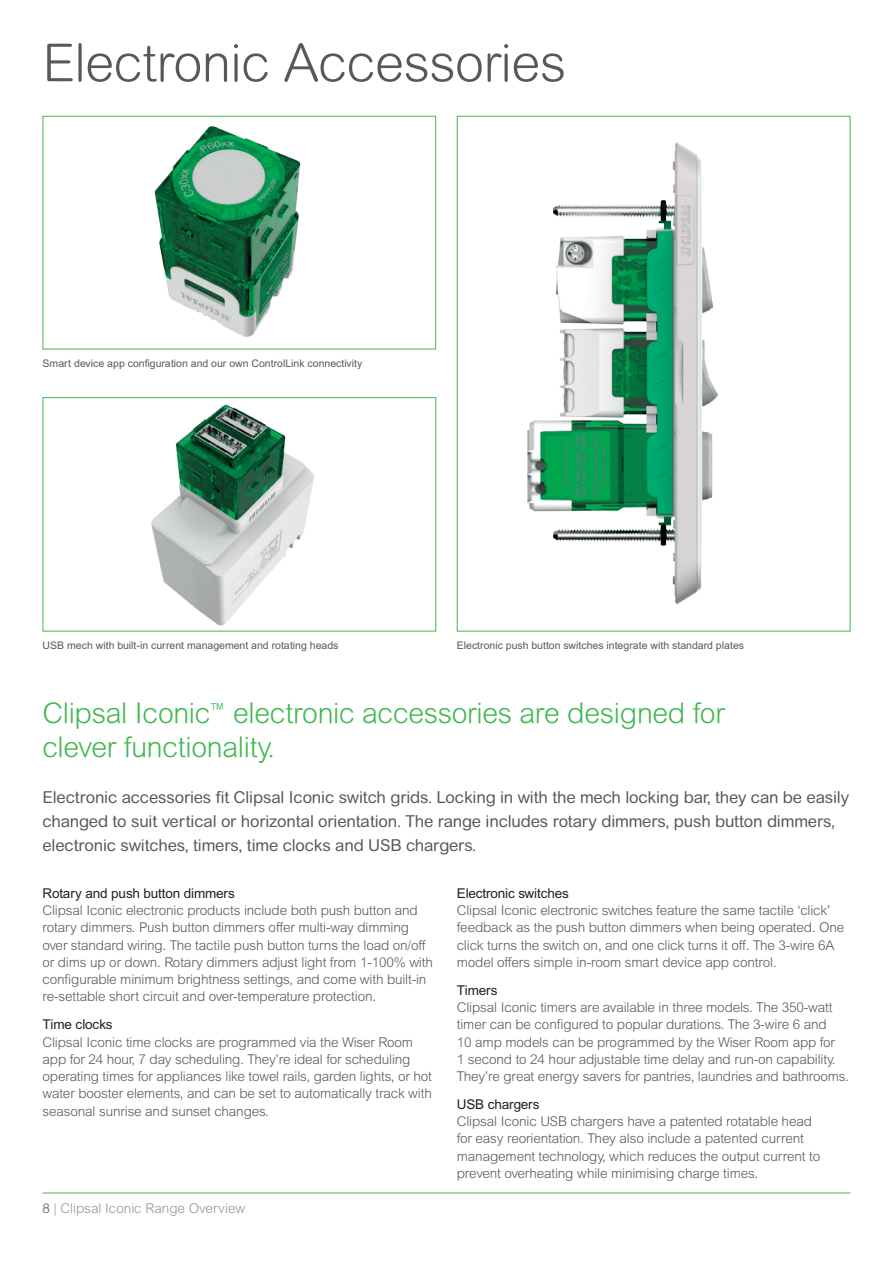
<style>
.page{position:relative;width:893px;height:1263px;background:#fff}
.page>*{position:absolute;margin:0;border:0;box-sizing:border-box;transform-origin:0 0}
.SecHead_35pt_Grey{font:300 52.5px "Arial Rounded MT Pro";letter-spacing:-.01em;color:#57585a}
.Green_Intro_text{font:300 28.5px/34.2px "Arial Rounded MT Pro";letter-spacing:-.01em;color:#42b751}
.INTRO_11pt_Reg_DkG{font:16.5px/24px "Arial Rounded MT Pro";letter-spacing:-.01em;color:#57585a}
.body{font:300 13.5px/17.2px "Arial MT Pro";letter-spacing:-.01em;color:#57585a}
.t1{font:300 13.5px "Arial Rounded MT Pro";color:#939598}
.Small_txt{font:10.5px "Arial MT Pro";color:#57585a}
.s1{font-weight:400;color:#231f20}
.s2{color:#57585a}
</style>
<div class="page">
<hr style="left:43px;top:1192px;width:807px;height:1px;background:#42b751">
<img style="left:154px;top:126px;width:147px;height:211px">
<div style="left:43px;top:116px;width:393px;height:233px;border:1px solid #42b751"></div>
<img style="left:151px;top:404px;width:163px;height:222px">
<div style="left:43px;top:397px;width:393px;height:234px;border:1px solid #42b751"></div>
<img style="left:527px;top:142px;width:191px;height:463px">
<p class="SecHead_35pt_Grey" style="left:43px;top:32px;width:525px">Electronic Accessories</p>
<p class="Small_txt" style="left:43px;top:357px;width:321px">Smart device app configuration and our own ControlLink connectivity</p>
<p class="Small_txt" style="left:43px;top:639px;width:297px">USB mech with built-in current management and rotating heads</p>
<p class="Small_txt" style="left:457px;top:639px;width:289px">Electronic push button switches integrate with standard plates</p>
<p class="Green_Intro_text" style="left:43px;top:697px;width:684px">Clipsal Iconic<sup>™</sup> electronic accessories are designed for clever functionality.</p>
<p class="INTRO_11pt_Reg_DkG" style="left:43px;top:785px;width:808px">Electronic accessories fit Clipsal Iconic switch grids. Locking in with the mech locking bar, they can be easily changed to suit vertical or horizontal orientation. The range includes rotary dimmers, push button dimmers, electronic switches, timers, time clocks and USB chargers.</p>
<p class="body" style="left:43px;top:885px;width:392px"><span class="s1">Rotary and push button dimmers<br></span>Clipsal Iconic electronic products include both push button and rotary dimmers. Push button dimmers offer multi-way dimming over standard wiring. The tactile push button turns the load on/off or dims up or down. Rotary dimmers adjust light from 1-100% with configurable minimum brightness settings, and come with built-in re-settable short circuit and over-temperature protection.</p>
<p class="body" style="left:43px;top:1016px;width:391px"><span class="s1">Time clocks<br></span>Clipsal Iconic time clocks are programmed via the Wiser Room app for 24 hour, 7 day scheduling. They’re ideal for scheduling operating times for appliances like towel rails, garden lights, or hot water booster elements, and can be set to automatically track with seasonal sunrise and sunset changes.</p>
<p class="body" style="left:457px;top:885px;width:389px"><span class="s1">Electronic switches<br></span>Clipsal Iconic electronic switches feature the same tactile ‘click’ feedback as the push button dimmers when being operated. One click turns the switch on, and one click turns it off. The 3-wire 6A model offers simple in-room smart device app control.</p>
<p class="body" style="left:457px;top:982px;width:393px"><span class="s1">Timers<br></span>Clipsal Iconic timers are available in three models. The 350-watt timer can be configured to popular durations. The 3-wire 6 and<br>10 amp models can be programmed by the Wiser Room app for<br>1 second to 24 hour adjustable time delay and run-on capability.<br>They’re great energy savers for pantries, laundries and bathrooms.</p>
<p class="body" style="left:457px;top:1096px;width:365px"><span class="s1">USB chargers<br></span>Clipsal Iconic USB chargers have a patented rotatable head for easy reorientation. They also include a patented current management technology, which reduces the output current to prevent overheating while minimising charge times.</p>
<p class="t1" style="left:43px;top:1201px;width:204px"><span class="s2">8</span> | Clipsal Iconic Range Overview</p>
</div>
